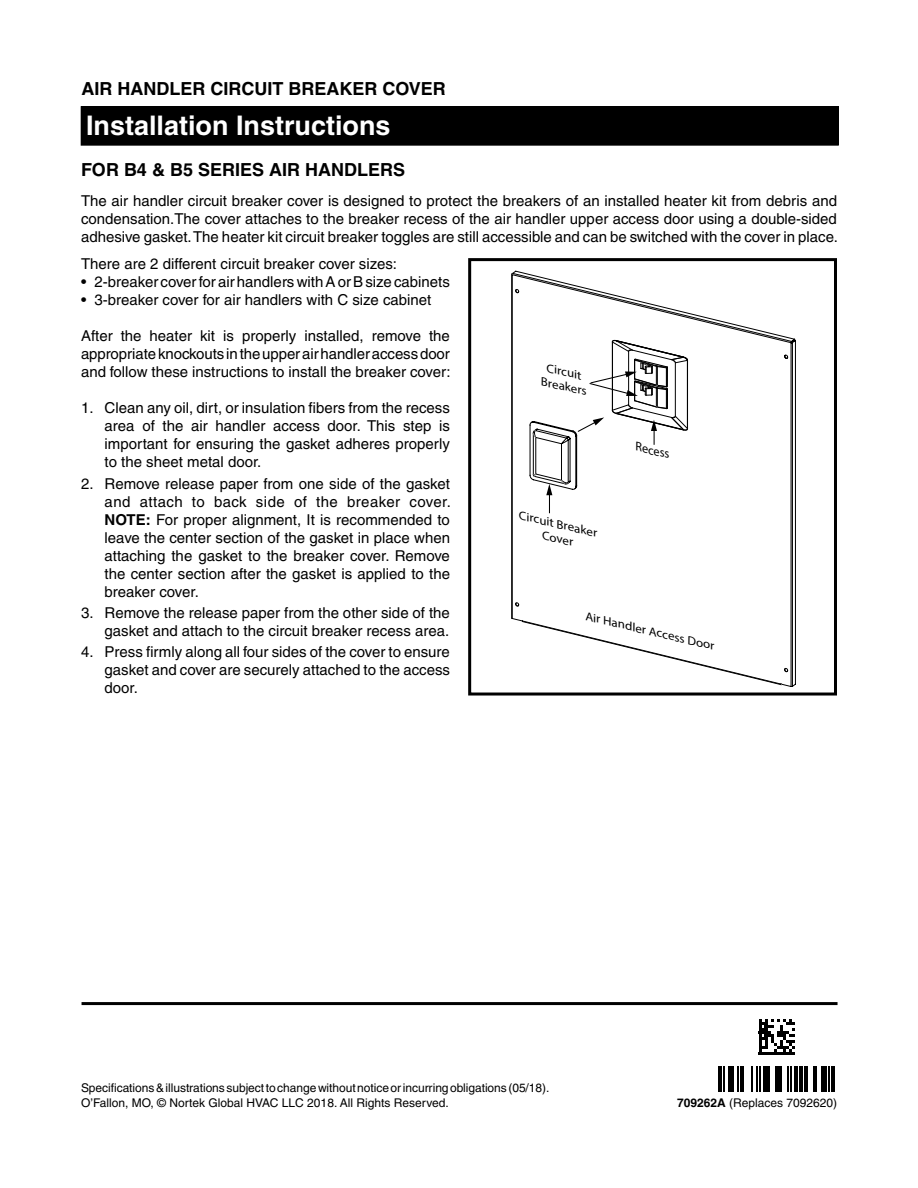
<style>
.page{position:relative;width:918px;height:1188px;background:#fff}
.page>*{position:absolute;margin:0;border:0;box-sizing:border-box;transform-origin:0 0}
.t1{font:700 27px "Helvetica";color:#fff}
.t2{font:700 18px "Helvetica";color:#000}
.t3{font:15px/18px "Helvetica";color:#000;text-align:justify}
.t4{font:italic 12.6px "Myriad Pro";color:#000}
.t5{font:12px/15px "Helvetica";letter-spacing:-.005em;color:#000}
.t6{font:italic 12px/14.4px "Myriad Pro";color:#000;text-align:center;scale:1.11 1}
.s1{font-weight:700}
</style>
<div class="page">
<svg style="left:512px;top:271px;width:284px;height:416px"></svg>
<svg style="left:782px;top:273px;width:6px;height:412px"></svg>
<svg style="left:511px;top:273px;width:271px;height:412px"></svg>
<svg style="left:546px;top:484px;width:6px;height:29px"></svg>
<svg style="left:577px;top:340px;width:111px;height:105px"></svg>
<div style="left:81px;top:107px;width:757px;height:38px;background:#000"></div>
<div style="left:81px;top:106px;width:757px;height:39px;border:1px solid #000"></div>
<div style="left:468px;top:258px;width:369px;height:438px;border:3px solid #000"></div>
<hr style="left:82px;top:1002px;width:756px;height:3px;background:#000">
<hr style="left:718px;top:1066px;width:3px;height:26px;background:#000">
<hr style="left:723px;top:1066px;width:2px;height:26px;background:#000">
<div style="left:728px;top:1066px;width:5px;height:26px;background:#000"></div>
<hr style="left:737px;top:1066px;width:2px;height:26px;background:#000">
<hr style="left:740px;top:1066px;width:4px;height:26px;background:#000">
<svg style="left:751px;top:1066px;width:1px;height:26px"></svg>
<hr style="left:756px;top:1066px;width:2px;height:26px;background:#000">
<hr style="left:759px;top:1066px;width:2px;height:26px;background:#000">
<div style="left:763px;top:1066px;width:7px;height:26px;background:#000"></div>
<div style="left:775px;top:1066px;width:7px;height:26px;background:#000"></div>
<hr style="left:787px;top:1066px;width:2px;height:26px;background:#000">
<hr style="left:790px;top:1066px;width:2px;height:26px;background:#000">
<hr style="left:794px;top:1066px;width:3px;height:26px;background:#000">
<hr style="left:799px;top:1066px;width:3px;height:26px;background:#000">
<hr style="left:804px;top:1066px;width:4px;height:26px;background:#000">
<hr style="left:813px;top:1066px;width:3px;height:26px;background:#000">
<div style="left:821px;top:1066px;width:6px;height:26px;background:#000"></div>
<hr style="left:828px;top:1066px;width:2px;height:26px;background:#000">
<hr style="left:832px;top:1066px;width:3px;height:26px;background:#000">
<hr style="left:759px;top:1052px;width:36px;height:3px;background:#000">
<svg style="left:759px;top:1019px;width:36px;height:33px"></svg>
<p class="t2" style="left:82px;top:77px;width:366px">AIR HANDLER CIRCUIT BREAKER COVER</p>
<h1 class="t1" style="left:86px;top:109px;width:306px">Installation Instructions</h1>
<p class="t2" style="left:81px;top:159px;width:326px">FOR B4 &amp; B5 SERIES AIR HANDLERS</p>
<p class="t3" style="left:81px;top:192px;width:758px">The air handler circuit breaker cover is designed to protect the breakers of an installed heater kit from debris and condensation.The cover attaches to the breaker recess of the air handler upper access door using a double-sided adhesive gasket. The heater kit circuit breaker toggles are still accessible and can be switched with the cover in place.</p>
<p class="t3" style="left:81px;top:255px;width:318px">There are 2 different circuit breaker cover sizes:</p>
<p class="t3" style="left:81px;top:273px;width:370px">• 2-breaker cover for air handlers with A or B size cabinets</p>
<p class="t3" style="left:81px;top:291px;width:352px">• 3-breaker cover for air handlers with C size cabinet</p>
<p class="t3" style="left:81px;top:327px;width:371px">After the heater kit is properly installed, remove the appropriate knockouts in the upper air handler access door and follow these instructions to install the breaker cover:</p>
<p class="t3" style="left:105px;top:399px;width:347px;text-indent:-24px">1. Clean any oil, dirt, or insulation fibers from the recess area of the air handler access door. This step is important for ensuring the gasket adheres properly to the sheet metal door.</p>
<p class="t3" style="left:105px;top:474px;width:348px;text-indent:-24px">2. Remove release paper from one side of the gasket and attach to back side of the breaker cover.<br><span class="s1">NOTE:</span> For proper alignment, It is recommended to leave the center section of the gasket in place when attaching the gasket to the breaker cover. Remove the center section after the gasket is applied to the breaker cover.</p>
<p class="t3" style="left:81px;top:603px;width:370px;text-align:right">3. Remove the release paper from the other side of the gasket and attach to the circuit breaker recess area.</p>
<p class="t3" style="left:105px;top:643px;width:347px;text-indent:-24px">4. Press firmly along all four sides of the cover to ensure gasket and cover are securely attached to the access door.</p>
<p class="t6" style="left:547px;top:360px;width:44px;text-align:left;rotate:13deg">Circuit<br>Breakers</p>
<p class="t6" style="left:521px;top:508px;width:74px;rotate:13deg">Circuit Breaker<br>Cover</p>
<p class="t4" style="left:638px;top:439px;width:37px;rotate:13deg">Recess</p>
<p class="t6" style="left:588px;top:609px;width:121px;rotate:13deg">Air Handler Access Door</p>
<p class="t5" style="left:81px;top:1080px;width:470px">Specifications &amp; illustrations subject to change without notice or incurring obligations (05/18).<br>O’Fallon, MO, © Nortek Global HVAC LLC 2018. All Rights Reserved.</p>
<p class="t5" style="left:677px;top:1095px;width:162px"><span class="s1">709262A</span> (Replaces 7092620)</p>
</div>
